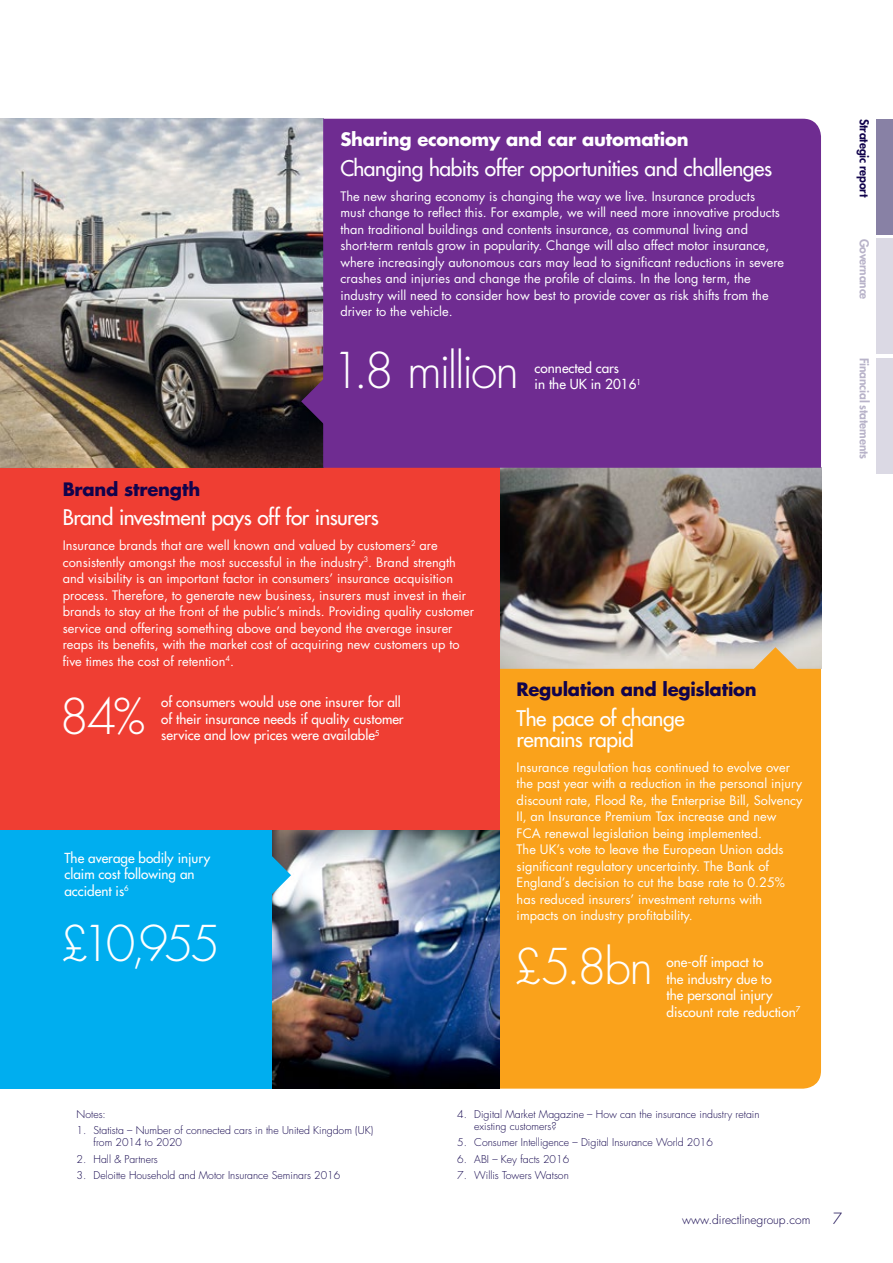
<style>
.page{position:relative;width:893px;height:1263px;background:#fff}
.page>*{position:absolute;margin:0;border:0;box-sizing:border-box;transform-origin:0 0}
.t1{font:300 48px "Futura Std";letter-spacing:-.055em;color:#fff}
.t2{font:500 21px/21px "Futura Std";letter-spacing:-.02em;color:#fff}
.t3{font:700 18px "Futura Std";letter-spacing:-.015em;color:#11034c}
.t4{font:700 18px "Futura Std";letter-spacing:-.015em;color:#fff}
.t5{font:300 15px "Futura Std";color:#11034c}
.t6{font:500 13.5px/16.5px "Futura Std";color:#fff}
.t7{font:12.75px/16.5px "Futura Std";color:#fff}
.t8{font:800 12px "Futura Std";letter-spacing:-.015em;color:#b8b3c9}
.t9{font:300 12px "Futura Std";color:#11034c}
.t10{font:800 12px "Futura Std";letter-spacing:-.015em;color:#11034c}
.t11{font:300 10.5px/12px "Futura Std";color:#11034c}
</style>
<div class="page">
<img style="left:500px;top:468px;width:321px;height:201px">
<div style="left:500px;top:669px;width:321px;height:420px;background:#faa21b"></div>
<div style="left:0;top:467px;width:500px;height:365px;background:#ef3e33"></div>
<img style="left:0;top:119px;width:323px;height:349px">
<div style="left:323px;top:119px;width:498px;height:349px;background:#6f2c91"></div>
<img style="left:271px;top:830px;width:229px;height:259px">
<div style="left:0;top:830px;width:271px;height:259px;background:#00aeef"></div>
<svg style="left:301px;top:378px;width:23px;height:47px"></svg>
<svg style="left:754px;top:647px;width:43px;height:43px;background:#f0ae48"></svg>
<svg style="left:271px;top:853px;width:20px;height:44px"></svg>
<div style="left:876px;top:119px;width:17px;height:115px;background:#8881a5"></div>
<div style="left:876px;top:238px;width:17px;height:116px;background:#dbd9e4"></div>
<div style="left:876px;top:358px;width:17px;height:115px;background:#dbd9e4"></div>
<h3 class="t4" style="left:340px;top:128px;width:350px">Sharing economy and car automation</h3>
<h2 class="t2" style="left:340px;top:158px;width:433px">Changing habits offer opportunities and challenges</h2>
<p class="t7" style="left:340px;top:188px;width:445px">The new sharing economy is changing the way we live. Insurance products<br>must change to reflect this. For example, we will need more innovative products than traditional buildings and contents insurance, as communal living and short-term rentals grow in popularity. Change will also affect motor insurance, where increasingly autonomous cars may lead to significant reductions in severe crashes and injuries and change the profile of claims. In the long term, the industry will need to consider how best to provide cover as risk shifts from the driver to the vehicle.</p>
<h1 class="t1" style="left:331px;top:342px;width:190px">1.8 million</h1>
<p class="t6" style="left:535px;top:359px;width:108px">connected cars<br>in the UK in 2016<sup>1</sup></p>
<h3 class="t3" style="left:63px;top:477px;width:139px">Brand strength</h3>
<h2 class="t2" style="left:63px;top:507px;width:318px">Brand investment pays off for insurers</h2>
<p class="t7" style="left:63px;top:537px;width:413px">Insurance brands that are well known and valued by customers<sup>2</sup> are consistently amongst the most successful in the industry<sup>3</sup>. Brand strength and visibility is an important factor in consumers’ insurance acquisition process. Therefore, to generate new business, insurers must invest in their brands to stay at the front of the public’s minds. Providing quality customer service and offering something above and beyond the average insurer reaps its benefits, with the market cost of acquiring new customers up to five times the cost of retention<sup>4</sup>.</p>
<h1 class="t1" style="left:60px;top:687px;width:87px">84%</h1>
<p class="t6" style="left:161px;top:694px;width:244px">of consumers would use one insurer for all of their insurance needs if quality customer service and low prices were available<sup>5</sup></p>
<p class="t6" style="left:64px;top:850px;width:147px">The average bodily injury claim cost following an accident is<sup>6</sup></p>
<h1 class="t1" style="left:60px;top:914px;width:162px">£10,955</h1>
<h3 class="t3" style="left:517px;top:678px;width:242px">Regulation and legislation</h3>
<h2 class="t2" style="left:517px;top:708px;width:169px">The pace of change remains rapid</h2>
<p class="t7" style="left:517px;top:759px;width:287px">Insurance regulation has continued to evolve over the past year with a reduction in the personal injury discount rate, Flood Re, the Enterprise Bill, Solvency II, an Insurance Premium Tax increase and new FCA renewal legislation being implemented.<br>The UK’s vote to leave the European Union adds significant regulatory uncertainty. The Bank of England’s decision to cut the base rate to 0.25% has reduced insurers’ investment returns with impacts on industry profitability.</p>
<h1 class="t1" style="left:513px;top:937px;width:141px">£5.8bn</h1>
<p class="t6" style="left:666px;top:954px;width:135px">one-off impact to<br>the industry due to<br>the personal injury discount rate reduction<sup>7</sup></p>
<p class="t10" style="left:872px;top:119px;width:80px;rotate:90deg">Strategic report</p>
<p class="t8" style="left:872px;top:238px;width:62px;rotate:90deg">Governance</p>
<p class="t8" style="left:872px;top:358px;width:103px;rotate:90deg">Financial statements</p>
<p class="t11" style="left:77px;top:1109px;width:31px">Notes:</p>
<p class="t11" style="left:94px;top:1125px;width:281px;text-indent:-17px">1. Statista – Number of connected cars in the United Kingdom (UK) from 2014 to 2020</p>
<p class="t11" style="left:77px;top:1153px;width:83px">2. Hall &amp; Partners</p>
<p class="t11" style="left:77px;top:1169px;width:265px">3. Deloitte Household and Motor Insurance Seminars 2016</p>
<p class="t11" style="left:474px;top:1109px;width:287px;text-indent:-17px">4. Digital Market Magazine – How can the insurance industry retain existing customers?</p>
<p class="t11" style="left:457px;top:1137px;width:257px">5. Consumer Intelligence – Digital Insurance World 2016</p>
<p class="t11" style="left:457px;top:1153px;width:113px">6. ABI – Key facts 2016</p>
<p class="t11" style="left:457px;top:1169px;width:113px">7. Willis Towers Watson</p>
<p class="t9" style="left:682px;top:1212px;width:130px">www.directlinegroup.com</p>
<p class="t5" style="left:833px;top:1209px;width:11px">7</p>
</div>
